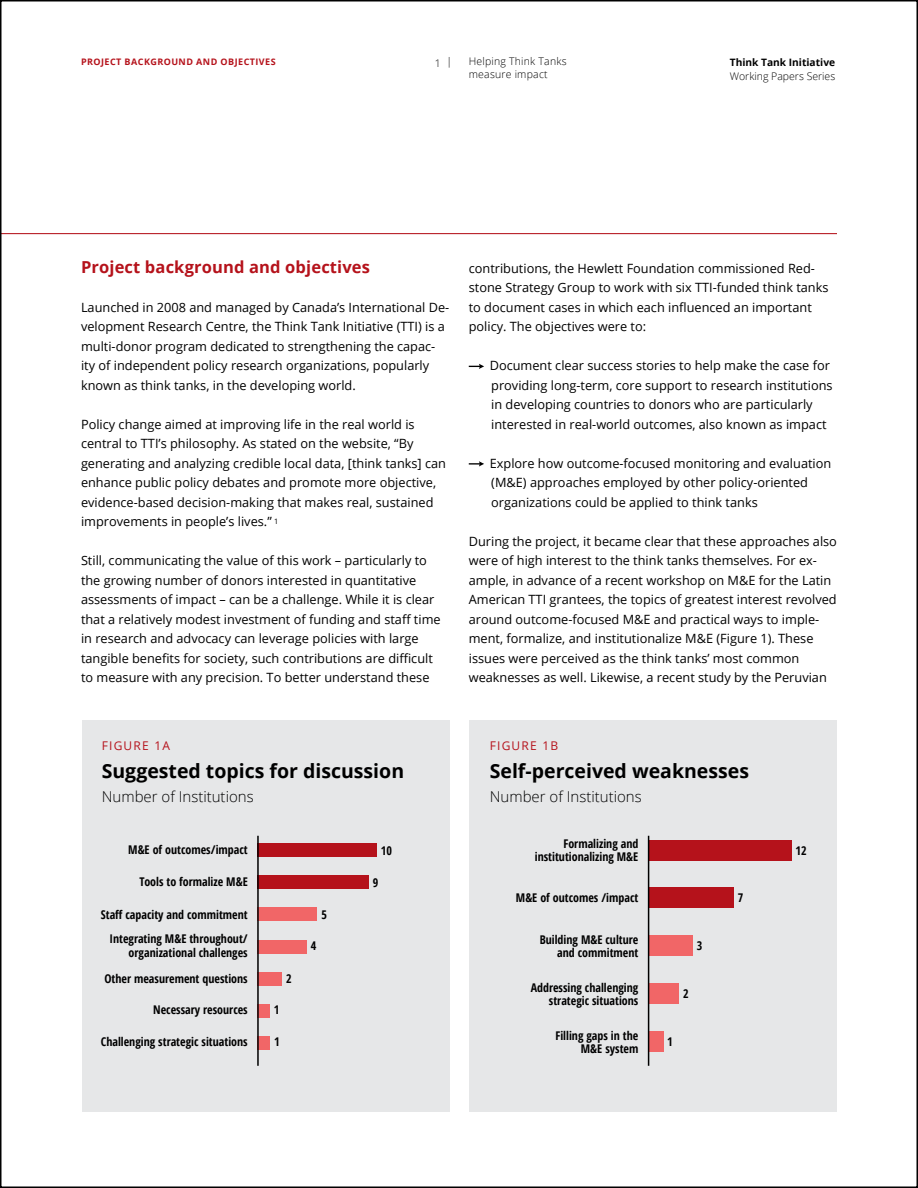
<style>
.page{position:relative;width:918px;height:1188px;background:#fff}
.page>*{position:absolute;margin:0;border:0;box-sizing:border-box;transform-origin:0 0}
.t1{font:700 19.5px "Open Sans";color:#000}
.t2{font:700 16.5px "Open Sans";letter-spacing:.01em;color:#b5121b}
.t3{font:300 15px "Open Sans";color:#000}
.t4{font:12.75px/19.5px "Open Sans";color:#000}
.t5{font:700 condensed 12px/13.5px "Open Sans";color:#000;text-align:right}
.t6{font:12px "Open Sans";letter-spacing:.1em;color:#b5121b}
.t7{font:300 10.5px/13.5px "Open Sans";letter-spacing:.02em;color:#000}
.t8{font:300 10.5px "Open Sans";color:#000}
.t9{font:700 10.2px "Open Sans";color:#000}
.t10{font:700 9px "Open Sans";letter-spacing:.05em;color:#b5121b}
</style>
<div class="page">
<svg style="left:469px;top:364px;width:15px;height:5px"></svg>
<svg style="left:469px;top:461px;width:15px;height:5px"></svg>
<hr style="left:0;top:233px;width:837px;height:1px;background:#b5121b">
<div style="left:82px;top:720px;width:367px;height:392px;background:#e6e7e8"></div>
<div style="left:470px;top:720px;width:367px;height:391px;background:#e6e7e8"></div>
<div style="left:257px;top:843px;width:119px;height:14px;background:#b5121b"></div>
<div style="left:648px;top:840px;width:143px;height:20px;background:#b5121b"></div>
<div style="left:648px;top:888px;width:85px;height:20px;background:#b5121b"></div>
<div style="left:648px;top:936px;width:45px;height:20px;background:#f16667"></div>
<div style="left:648px;top:983px;width:31px;height:21px;background:#f16667"></div>
<div style="left:648px;top:1031px;width:15px;height:21px;background:#f16667"></div>
<div style="left:257px;top:876px;width:111px;height:13px;background:#b5121b"></div>
<div style="left:257px;top:908px;width:60px;height:13px;background:#f16667"></div>
<div style="left:257px;top:940px;width:49px;height:13px;background:#f16667"></div>
<div style="left:257px;top:972px;width:25px;height:14px;background:#f16667"></div>
<div style="left:257px;top:1037px;width:12px;height:13px;background:#f16667"></div>
<div style="left:257px;top:1005px;width:12px;height:13px;background:#f16667"></div>
<hr style="left:257px;top:836px;width:2px;height:230px;background:#000">
<hr style="left:648px;top:836px;width:1px;height:230px;background:#000">
<p class="t10" style="left:81px;top:56px;width:196px">PROJECT BACKGROUND AND OBJECTIVES</p>
<p class="t7" style="left:469px;top:54px;width:99px">Helping Think Tanks measure impact</p>
<p class="t7" style="left:435px;top:55px;width:19px">1 |</p>
<p class="t9" style="left:730px;top:55px;width:107px">Think Tank Initiative</p>
<p class="t8" style="left:730px;top:69px;width:107px">Working Papers Series</p>
<p class="t2" style="left:81px;top:255px;width:291px">Project background and objectives</p>
<p class="t4" style="left:81px;top:297px;width:370px">Launched in 2008 and managed by Canada’s International De&shy;velopment Research Centre, the Think Tank Initiative (TTI) is a multi-donor program dedicated to strengthening the capac&shy;ity of independent policy research organizations, popularly known as think tanks, in the developing world.</p>
<p class="t4" style="left:81px;top:414px;width:367px">Policy change aimed at improving life in the real world is central to TTI’s philosophy. As stated on the website, “By generating and analyzing credible local data, [think tanks] can enhance public policy debates and promote more objective, evidence-based decision-making that makes real, sustained improvements in people’s lives.” <sup>1</sup></p>
<p class="t4" style="left:81px;top:551px;width:361px">Still, communicating the value of this work – particularly to the growing number of donors interested in quantitative assessments of impact – can be a challenge. While it is clear that a relatively modest investment of funding and staff time in research and advocacy can leverage policies with large tangible benefits for society, such contributions are difficult to measure with any precision. To better understand these</p>
<p class="t4" style="left:469px;top:258px;width:361px">contributions, the Hewlett Foundation commissioned Red&shy;stone Strategy Group to work with six TTI-funded think tanks to document cases in which each influenced an important policy. The objectives were to:</p>
<p class="t4" style="left:490px;top:356px;width:344px">Document clear success stories to help make the case for providing long-term, core support to research institutions in developing countries to donors who are particularly interested in real-world outcomes, also known as impact</p>
<p class="t4" style="left:490px;top:453px;width:343px">Explore how outcome-focused monitoring and evaluation (M&amp;E) approaches employed by other policy-oriented organizations could be applied to think tanks</p>
<p class="t4" style="left:469px;top:531px;width:370px">During the project, it became clear that these approaches also were of high interest to the think tanks themselves. For ex&shy;ample, in advance of a recent workshop on M&amp;E for the Latin American TTI grantees, the topics of greatest interest revolved around outcome-focused M&amp;E and practical ways to imple&shy;ment, formalize, and institutionalize M&amp;E (Figure 1). These issues were perceived as the think tanks’ most common weaknesses as well. Likewise, a recent study by the Peruvian</p>
<p class="t6" style="left:102px;top:737px;width:70px">FIGURE 1A</p>
<h1 class="t1" style="left:102px;top:757px;width:304px">Suggested topics for discussion</h1>
<p class="t3" style="left:102px;top:786px;width:153px">Number of Institutions</p>
<p class="t6" style="left:490px;top:737px;width:70px">FIGURE 1B</p>
<h1 class="t1" style="left:490px;top:757px;width:261px">Self-perceived weaknesses</h1>
<p class="t3" style="left:490px;top:786px;width:153px">Number of Institutions</p>
<p class="t5" style="left:128px;top:843px;width:121px">M&amp;E of outcomes/impact</p>
<p class="t5" style="left:535px;top:836px;width:105px">Formalizing and institutionalizing M&amp;E</p>
<p class="t5" style="left:140px;top:874px;width:110px">Tools to formalize M&amp;E</p>
<p class="t5" style="left:516px;top:891px;width:124px">M&amp;E of outcomes /impact</p>
<p class="t5" style="left:101px;top:908px;width:148px">Staff capacity and commitment</p>
<p class="t5" style="left:540px;top:932px;width:100px">Building M&amp;E culture and commitment</p>
<p class="t5" style="left:381px;top:844px;width:13px">10</p>
<p class="t5" style="left:796px;top:844px;width:13px">12</p>
<p class="t5" style="left:373px;top:875px;width:7px">9</p>
<p class="t5" style="left:738px;top:891px;width:7px">7</p>
<p class="t5" style="left:321px;top:908px;width:7px">5</p>
<p class="t5" style="left:109px;top:932px;width:140px">Integrating M&amp;E throughout/ organizational challenges</p>
<p class="t5" style="left:311px;top:938px;width:7px">4</p>
<p class="t5" style="left:697px;top:938px;width:7px">3</p>
<p class="t5" style="left:104px;top:972px;width:145px">Other measurement questions</p>
<p class="t5" style="left:153px;top:1003px;width:96px">Necessary resources</p>
<p class="t5" style="left:101px;top:1035px;width:148px">Challenging strategic situations</p>
<p class="t5" style="left:286px;top:971px;width:7px">2</p>
<p class="t5" style="left:531px;top:980px;width:109px">Addressing challenging strategic situations</p>
<p class="t5" style="left:274px;top:1003px;width:7px">1</p>
<p class="t5" style="left:274px;top:1035px;width:7px">1</p>
<p class="t5" style="left:667px;top:1035px;width:7px">1</p>
<p class="t5" style="left:556px;top:1028px;width:84px">Filling gaps in the<br>M&amp;E system</p>
<p class="t5" style="left:683px;top:986px;width:7px">2</p>
</div>
